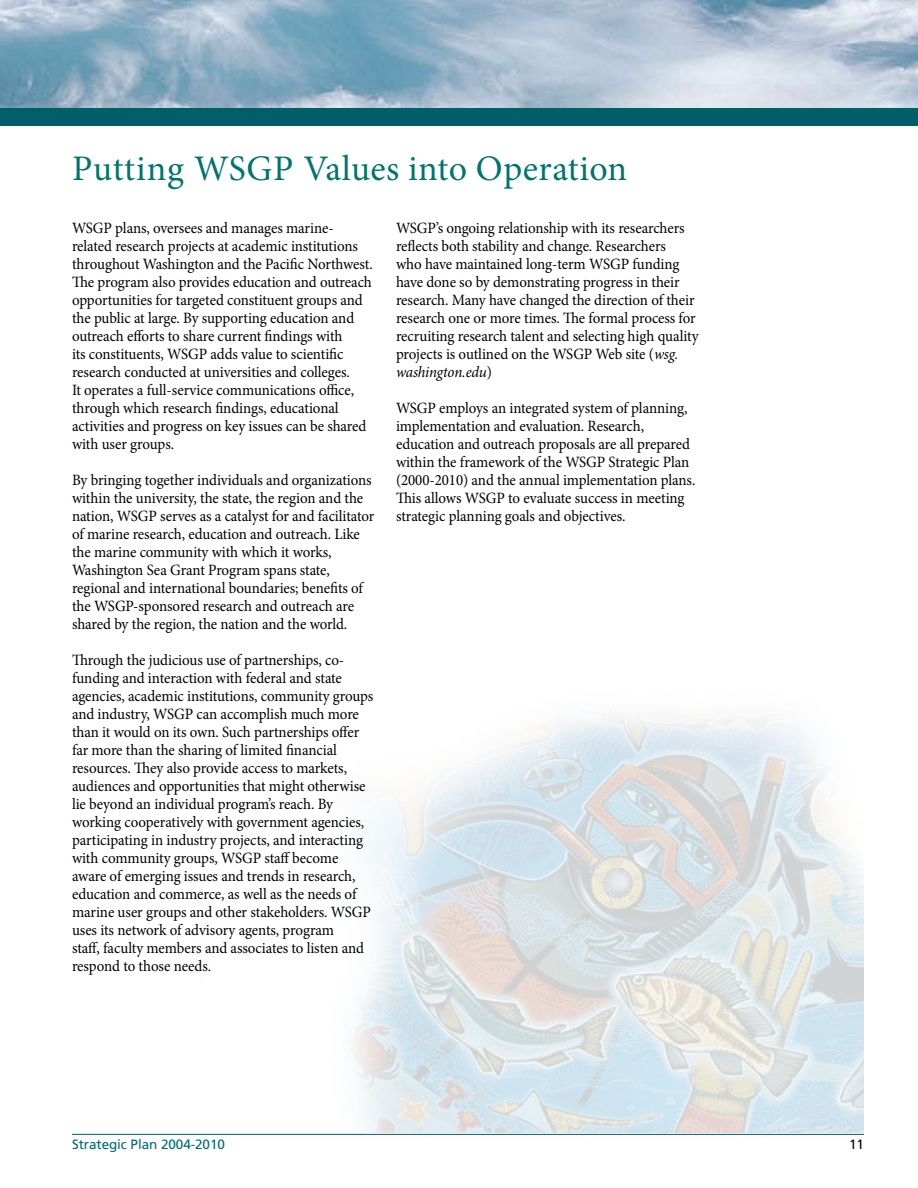
<style>
.page{position:relative;width:918px;height:1188px;background:#fff}
.page>*{position:absolute;margin:0;border:0;box-sizing:border-box;transform-origin:0 0}
.t1{font:36px "Minion Pro";letter-spacing:.01em;color:#00746d}
.t2{font:15.75px/18px "Minion Pro";letter-spacing:-.01em;color:#000;scale:.95 1}
.t3{font:13.5px "Frutiger LT Std";letter-spacing:-.005em;color:#006a71}
.t4{font:13.5px "Frutiger LT Std";color:#000}
.s1{font-style:italic}
</style>
<div class="page">
<img style="left:0;top:0;width:918px;height:108px">
<div style="left:0;top:108px;width:918px;height:18px;background:#005e68"></div>
<hr style="left:72px;top:1134px;width:792px;height:1px;background:#005e68">
<img style="left:352px;top:716px;width:512px;height:416px">
<h1 class="t1" style="left:72px;top:144px;width:557px">Putting WSGP Values into Operation</h1>
<p class="t2" style="left:72px;top:219px;width:318px">WSGP plans, oversees and manages marine&shy;related research projects at academic institutions throughout Washington and the Pacific Northwest.<br>The program also provides education and outreach opportunities for targeted constituent groups and the public at large. By supporting education and outreach efforts to share current findings with<br>its constituents, WSGP adds value to scientific research conducted at universities and colleges.<br>It operates a full-service communications office, through which research findings, educational activities and progress on key issues can be shared with user groups.</p>
<p class="t2" style="left:72px;top:471px;width:320px">By bringing together individuals and organizations within the university, the state, the region and the nation, WSGP serves as a catalyst for and facilitator of marine research, education and outreach. Like the marine community with which it works, Washington Sea Grant Program spans state, regional and international boundaries; benefits of the WSGP-sponsored research and outreach are shared by the region, the nation and the world.</p>
<p class="t2" style="left:72px;top:651px;width:319px">Through the judicious use of partnerships, co&shy;funding and interaction with federal and state agencies, academic institutions, community groups and industry, WSGP can accomplish much more than it would on its own. Such partnerships offer far more than the sharing of limited financial resources. They also provide access to markets, audiences and opportunities that might otherwise lie beyond an individual program’s reach. By working cooperatively with government agencies, participating in industry projects, and interacting with community groups, WSGP staff become aware of emerging issues and trends in research, education and commerce, as well as the needs of marine user groups and other stakeholders. WSGP uses its network of advisory agents, program<br>staff, faculty members and associates to listen and respond to those needs.</p>
<p class="t2" style="left:396px;top:219px;width:320px">WSGP’s ongoing relationship with its researchers reflects both stability and change. Researchers<br>who have maintained long-term WSGP funding have done so by demonstrating progress in their research. Many have changed the direction of their research one or more times. The formal process for recruiting research talent and selecting high quality projects is outlined on the WSGP Web site (<span class="s1">wsg. washington.edu</span>)</p>
<p class="t2" style="left:396px;top:399px;width:317px">WSGP employs an integrated system of planning, implementation and evaluation. Research, education and outreach proposals are all prepared within the framework of the WSGP Strategic Plan (2000-2010) and the annual implementation plans.<br>This allows WSGP to evaluate success in meeting strategic planning goals and objectives.</p>
<p class="t3" style="left:72px;top:1136px;width:155px">Strategic Plan 2004-2010</p>
<p class="t4" style="left:849px;top:1136px;width:16px">11</p>
</div>
